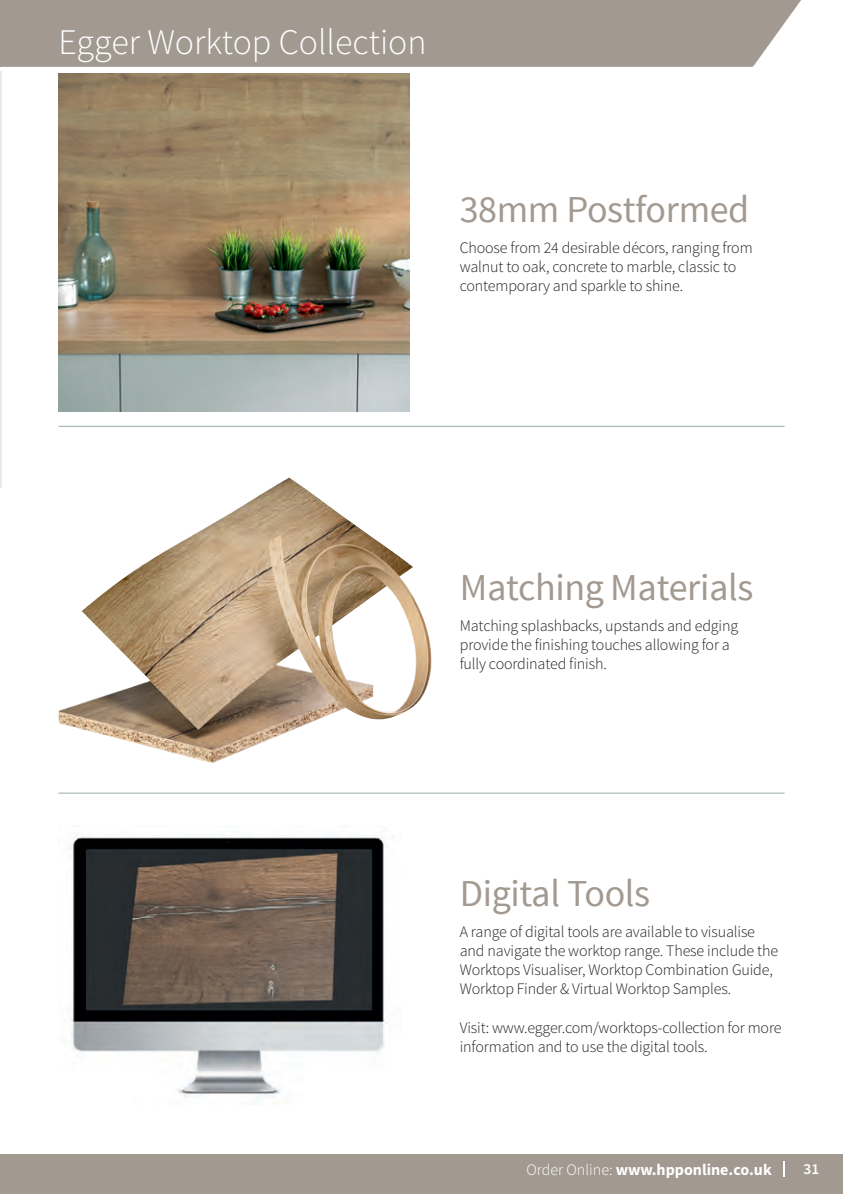
<style>
.page{position:relative;width:843px;height:1194px;background:#fff}
.page>*{position:absolute;margin:0;border:0;box-sizing:border-box;transform-origin:0 0}
.t1{font:38px "Source Sans Pro";letter-spacing:-.01em;color:#a29991}
.t2{font:300 36px "Source Sans Pro";color:#fff}
.t3{font:300 16px/19.2px "Source Sans Pro";letter-spacing:-.01em;color:#231f20}
.t4{font:700 16px "Source Sans Pro";color:#fff}
.t5{font:600 15.4px "Source Sans Pro";color:#fff}
.s1{font-weight:300}
</style>
<div class="page">
<hr style="left:0;top:1154px;width:2px;height:40px;background:#a29991">
<div style="left:2px;top:0;width:799px;height:67px;background:#a29991"></div>
<hr style="left:0;top:71px;width:2px;height:417px;background:#e7ece9">
<div style="left:2px;top:1154px;width:840px;height:40px;background:#a29991"></div>
<hr style="left:0;top:0;width:2px;height:67px;background:#a29991">
<img style="left:68px;top:825px;width:325px;height:273px">
<img style="left:58px;top:477px;width:373px;height:286px">
<img style="left:58px;top:74px;width:351px;height:337px">
<hr style="left:58px;top:793px;width:726px;height:1px;background:#9baea5">
<hr style="left:58px;top:426px;width:726px;height:1px;background:#9baea5">
<svg style="left:783px;top:1161px;width:1px;height:15px"></svg>
<h2 class="t2" style="left:58px;top:20px;width:370px">Egger Worktop Collection</h2>
<h1 class="t1" style="left:459px;top:186px;width:291px">38mm Postformed</h1>
<p class="t3" style="left:459px;top:238px;width:294px">Choose from 24 desirable décors, ranging from walnut to oak, concrete to marble, classic to contemporary and sparkle to shine.</p>
<h1 class="t1" style="left:459px;top:564px;width:295px">Matching Materials</h1>
<p class="t3" style="left:459px;top:616px;width:280px">Matching splashbacks, upstands and edging provide the finishing touches allowing for a fully coordinated finish.</p>
<h1 class="t1" style="left:459px;top:870px;width:192px">Digital Tools</h1>
<p class="t3" style="left:459px;top:922px;width:320px">A range of digital tools are available to visualise and navigate the worktop range. These include the Worktops Visualiser, Worktop Combination Guide, Worktop Finder &amp; Virtual Worktop Samples.</p>
<p class="t3" style="left:459px;top:1018px;width:323px">Visit: www.egger.com/worktops-collection for more information and to use the digital tools.</p>
<p class="t4" style="left:526px;top:1159px;width:246px"><span class="s1">Order Online:</span> www.hpponline.co.uk</p>
<p class="t5" style="left:803px;top:1159px;width:17px">31</p>
</div>
